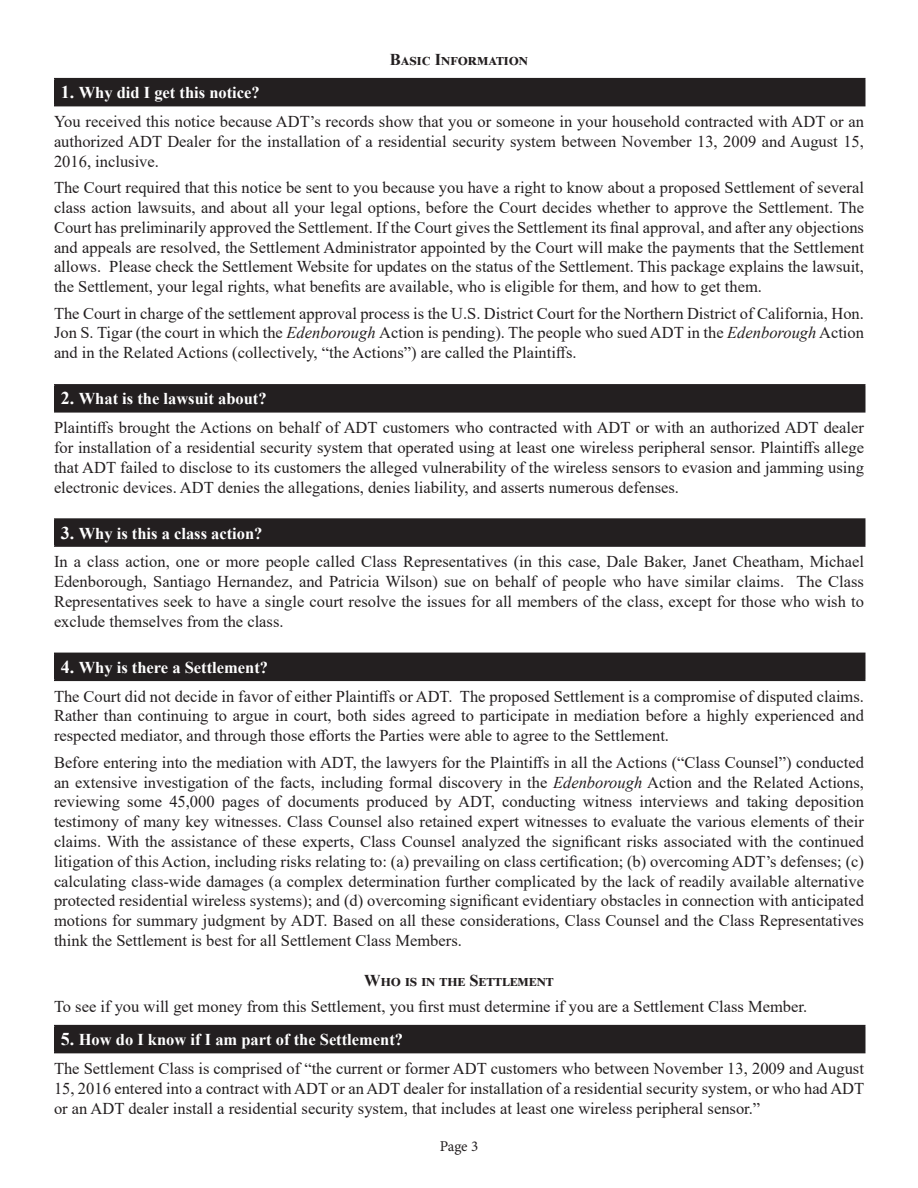
<style>
.page{position:relative;width:918px;height:1188px;background:#fff}
.page>*{position:absolute;margin:0;border:0;box-sizing:border-box;transform-origin:0 0}
.t1{font:16.5px/19.8px "Times New Roman";color:#231f20;text-align:justify}
.t2{font:700 16.5px "Times New Roman";color:#fff}
.t3{font:700 16.5px "Times New Roman";letter-spacing:.025em;color:#231f20}
.t4{font:700 16.5px "Times New Roman";letter-spacing:.005em;color:#231f20}
.t5{font:15px "Minion Pro";color:#231f20}
.s1{font-size:18px}
.s2{font-style:italic}
</style>
<div class="page">
<div style="left:55px;top:79px;width:810px;height:27px;background:#231f20"></div>
<hr style="left:54px;top:78px;width:812px;height:1px;background:#231f20">
<hr style="left:54px;top:79px;width:2px;height:26px;background:#231f20">
<hr style="left:864px;top:79px;width:2px;height:26px;background:#231f20">
<hr style="left:54px;top:105px;width:812px;height:1px;background:#231f20">
<div style="left:55px;top:385px;width:810px;height:27px;background:#231f20"></div>
<hr style="left:54px;top:384px;width:812px;height:2px;background:#231f20">
<hr style="left:54px;top:386px;width:2px;height:25px;background:#231f20">
<hr style="left:864px;top:386px;width:2px;height:25px;background:#231f20">
<hr style="left:54px;top:411px;width:812px;height:2px;background:#231f20">
<div style="left:55px;top:519px;width:810px;height:27px;background:#231f20"></div>
<hr style="left:54px;top:518px;width:812px;height:2px;background:#231f20">
<hr style="left:54px;top:520px;width:2px;height:25px;background:#231f20">
<hr style="left:864px;top:520px;width:2px;height:25px;background:#231f20">
<hr style="left:54px;top:545px;width:812px;height:2px;background:#231f20">
<div style="left:55px;top:653px;width:810px;height:27px;background:#231f20"></div>
<hr style="left:54px;top:653px;width:812px;height:1px;background:#231f20">
<hr style="left:54px;top:654px;width:2px;height:26px;background:#231f20">
<hr style="left:864px;top:654px;width:2px;height:26px;background:#231f20">
<hr style="left:54px;top:680px;width:812px;height:1px;background:#231f20">
<div style="left:55px;top:1026px;width:810px;height:27px;background:#231f20"></div>
<hr style="left:54px;top:1025px;width:812px;height:1px;background:#231f20">
<hr style="left:54px;top:1026px;width:2px;height:26px;background:#231f20">
<hr style="left:864px;top:1026px;width:2px;height:26px;background:#231f20">
<hr style="left:54px;top:1052px;width:812px;height:1px;background:#231f20">
<p class="t4" style="left:390px;top:48px;width:140px">Basic Information</p>
<p class="t2" style="left:61px;top:81px;width:201px"><span class="s1">1.</span> Why did I get this notice?</p>
<p class="t1" style="left:54px;top:111px;width:812px">You received this notice because ADT’s records show that you or someone in your household contracted with ADT or an authorized ADT Dealer for the installation of a residential security system between November 13, 2009 and August 15, 2016, inclusive.</p>
<p class="t1" style="left:54px;top:177px;width:812px">The Court required that this notice be sent to you because you have a right to know about a proposed Settlement of several class action lawsuits, and about all your legal options, before the Court decides whether to approve the Settlement. The Court has preliminarily approved the Settlement. If the Court gives the Settlement its final approval, and after any objections and appeals are resolved, the Settlement Administrator appointed by the Court will make the payments that the Settlement allows. Please check the Settlement Website for updates on the status of the Settlement. This package explains the lawsuit, the Settlement, your legal rights, what benefits are available, who is eligible for them, and how to get them.</p>
<p class="t1" style="left:54px;top:303px;width:812px">The Court in charge of the settlement approval process is the U.S. District Court for the Northern District of California, Hon.<br>Jon S. Tigar (the court in which the <span class="s2">Edenborough</span> Action is pending). The people who sued ADT in the <span class="s2">Edenborough</span> Action and in the Related Actions (collectively, “the Actions”) are called the Plaintiffs.</p>
<p class="t2" style="left:61px;top:387px;width:207px"><span class="s1">2.</span> What is the lawsuit about?</p>
<p class="t1" style="left:54px;top:417px;width:812px">Plaintiffs brought the Actions on behalf of ADT customers who contracted with ADT or with an authorized ADT dealer for installation of a residential security system that operated using at least one wireless peripheral sensor. Plaintiffs allege that ADT failed to disclose to its customers the alleged vulnerability of the wireless sensors to evasion and jamming using electronic devices. ADT denies the allegations, denies liability, and asserts numerous defenses.</p>
<p class="t2" style="left:61px;top:521px;width:203px"><span class="s1">3.</span> Why is this a class action?</p>
<p class="t1" style="left:54px;top:551px;width:812px">In a class action, one or more people called Class Representatives (in this case, Dale Baker, Janet Cheatham, Michael Edenborough, Santiago Hernandez, and Patricia Wilson) sue on behalf of people who have similar claims. The Class Representatives seek to have a single court resolve the issues for all members of the class, except for those who wish to exclude themselves from the class.</p>
<p class="t2" style="left:61px;top:655px;width:209px"><span class="s1">4.</span> Why is there a Settlement?</p>
<p class="t1" style="left:54px;top:686px;width:812px">The Court did not decide in favor of either Plaintiffs or ADT. The proposed Settlement is a compromise of disputed claims.<br>Rather than continuing to argue in court, both sides agreed to participate in mediation before a highly experienced and respected mediator, and through those efforts the Parties were able to agree to the Settlement.</p>
<p class="t1" style="left:54px;top:752px;width:812px">Before entering into the mediation with ADT, the lawyers for the Plaintiffs in all the Actions (“Class Counsel”) conducted an extensive investigation of the facts, including formal discovery in the <span class="s2">Edenborough</span> Action and the Related Actions, reviewing some 45,000 pages of documents produced by ADT, conducting witness interviews and taking deposition testimony of many key witnesses. Class Counsel also retained expert witnesses to evaluate the various elements of their claims. With the assistance of these experts, Class Counsel analyzed the significant risks associated with the continued litigation of this Action, including risks relating to: (a) prevailing on class certification; (b) overcoming ADT’s defenses; (c) calculating class-wide damages (a complex determination further complicated by the lack of readily available alternative protected residential wireless systems); and (d) overcoming significant evidentiary obstacles in connection with anticipated motions for summary judgment by ADT. Based on all these considerations, Class Counsel and the Class Representatives think the Settlement is best for all Settlement Class Members.</p>
<p class="t3" style="left:364px;top:968px;width:191px">Who is in the Settlement</p>
<p class="t1" style="left:54px;top:996px;width:755px">To see if you will get money from this Settlement, you first must determine if you are a Settlement Class Member.</p>
<p class="t2" style="left:61px;top:1028px;width:344px"><span class="s1">5.</span> How do I know if I am part of the Settlement?</p>
<p class="t1" style="left:54px;top:1058px;width:812px">The Settlement Class is comprised of “the current or former ADT customers who between November 13, 2009 and August 15, 2016 entered into a contract with ADT or an ADT dealer for installation of a residential security system, or who had ADT or an ADT dealer install a residential security system, that includes at least one wireless peripheral sensor.”</p>
<p class="t5" style="left:440px;top:1136px;width:40px">Page 3</p>
</div>
